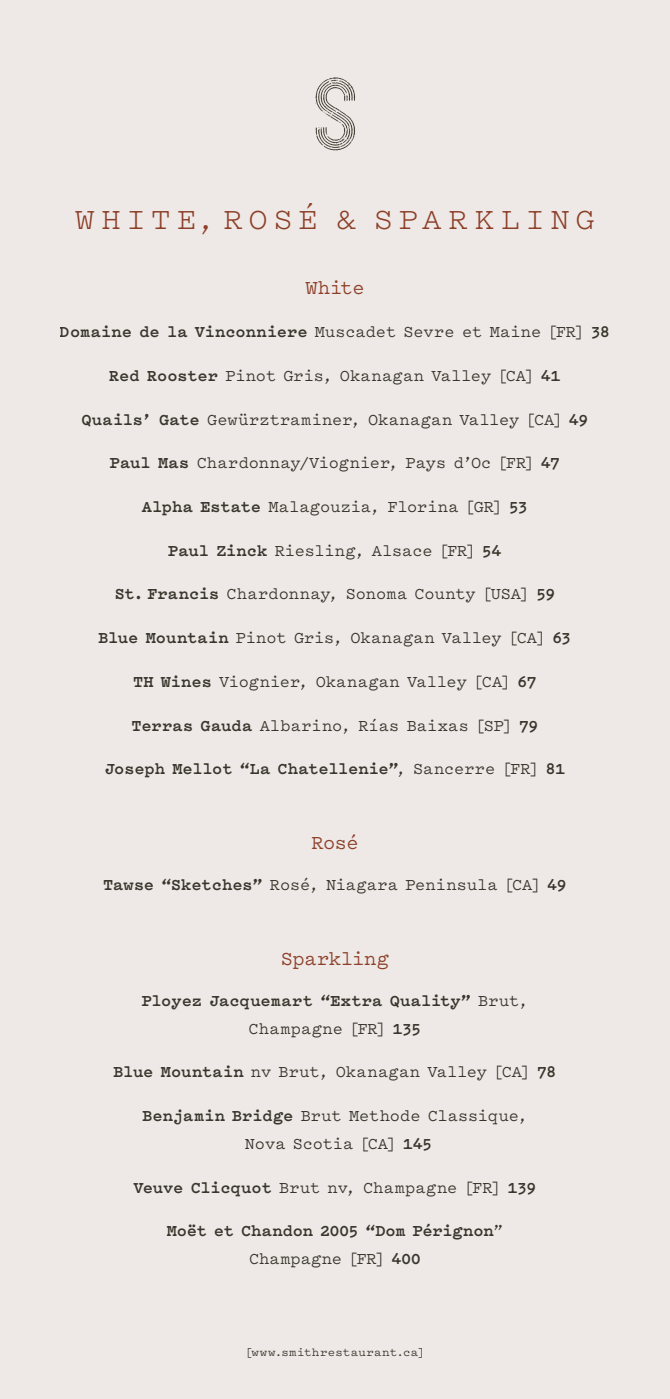
<style>
.page{position:relative;width:670px;height:1399px;background:#eee9e6}
.page>*{position:absolute;margin:0;border:0;box-sizing:border-box;transform-origin:0 0}
.t1{font:31.5px "Pitch";letter-spacing:.18em;color:#98462e}
.t2{font:500 21px "Pitch";letter-spacing:-.025em;color:#98462e;scale:.95 1}
.t3{font:500 17.5px/28px "Pitch";color:#3e3c32;text-align:center;scale:.95 1}
.t4{font:700 17.5px/28px "Pitch";letter-spacing:-.005em;color:#3e3c32;text-align:center;scale:.95 1}
.t5{font:500 12.25px "Pitch";letter-spacing:.02em;color:#3e3c32}
.s1{font-weight:500}
.s2{font-weight:700}
</style>
<div class="page">
<img style="left:315px;top:77px;width:41px;height:74px">
<h1 class="t1" style="left:75px;top:198px;width:521px">WHITE,ROSÉ &amp; SPARKLING</h1>
<p class="t2" style="left:305px;top:273px;width:64px">White</p>
<p class="t4" style="left:60px;top:317px;width:581px">Domaine de la Vinconniere <span class="s1">Muscadet Sevre et Maine [FR]</span> 38</p>
<p class="t3" style="left:109px;top:361px;width:477px"><span class="s2">Red Rooster</span> Pinot Gris, Okanagan Valley [CA] <span class="s2">41</span></p>
<p class="t3" style="left:81px;top:404px;width:535px"><span class="s2">Quails’ Gate</span> Gewürztraminer, Okanagan Valley [CA] <span class="s2">49</span></p>
<p class="t3" style="left:110px;top:448px;width:475px"><span class="s2">Paul Mas</span> Chardonnay/Viognier, Pays d’Oc [FR] <span class="s2">47</span></p>
<p class="t3" style="left:142px;top:492px;width:408px"><span class="s2">Alpha Estate</span> Malagouzia, Florina [GR] <span class="s2">53</span></p>
<p class="t3" style="left:168px;top:536px;width:352px"><span class="s2">Paul Zinck</span> Riesling, Alsace [FR] <span class="s2">54</span></p>
<p class="t3" style="left:115px;top:579px;width:465px"><span class="s2">St. Francis</span> Chardonnay, Sonoma County [USA] <span class="s2">59</span></p>
<p class="t3" style="left:99px;top:623px;width:499px"><span class="s2">Blue Mountain</span> Pinot Gris, Okanagan Valley [CA] <span class="s2">63</span></p>
<p class="t3" style="left:133px;top:667px;width:426px"><span class="s2">TH Wines</span> Viognier, Okanagan Valley [CA] <span class="s2">67</span></p>
<p class="t3" style="left:131px;top:710px;width:430px"><span class="s2">Terras Gauda</span> Albarino, Rías Baixas [SP] <span class="s2">79</span></p>
<p class="t4" style="left:105px;top:754px;width:486px">Joseph Mellot “La Chatellenie”<span class="s1">, Sancerre [FR]</span> 81</p>
<p class="t2" style="left:311px;top:829px;width:51px">Rosé</p>
<p class="t3" style="left:103px;top:870px;width:489px"><span class="s2">Tawse “Sketches”</span> Rosé, Niagara Peninsula [CA] <span class="s2">49</span></p>
<p class="t2" style="left:281px;top:944px;width:115px">Sparkling</p>
<p class="t4" style="left:142px;top:986px;width:408px">Ployez Jacquemart “Extra Quality” <span class="s1">Brut,<br>Champagne [FR]</span> 135</p>
<p class="t3" style="left:114px;top:1057px;width:467px"><span class="s2">Blue Mountain</span> nv Brut, Okanagan Valley [CA] <span class="s2">78</span></p>
<p class="t3" style="left:142px;top:1101px;width:407px"><span class="s2">Benjamin Bridge</span> Brut Methode Classique,<br>Nova Scotia [CA] <span class="s2">145</span></p>
<p class="t3" style="left:133px;top:1173px;width:426px"><span class="s2">Veuve Clicquot</span> Brut nv, Champagne [FR] <span class="s2">139</span></p>
<p class="t4" style="left:167px;top:1216px;width:356px">Moët et Chandon 2005 “Dom Pérignon<span class="s1">”<br>Champagne [FR]</span> 400</p>
<p class="t5" style="left:245px;top:1344px;width:180px">[www.smithrestaurant.ca]</p>
</div>
